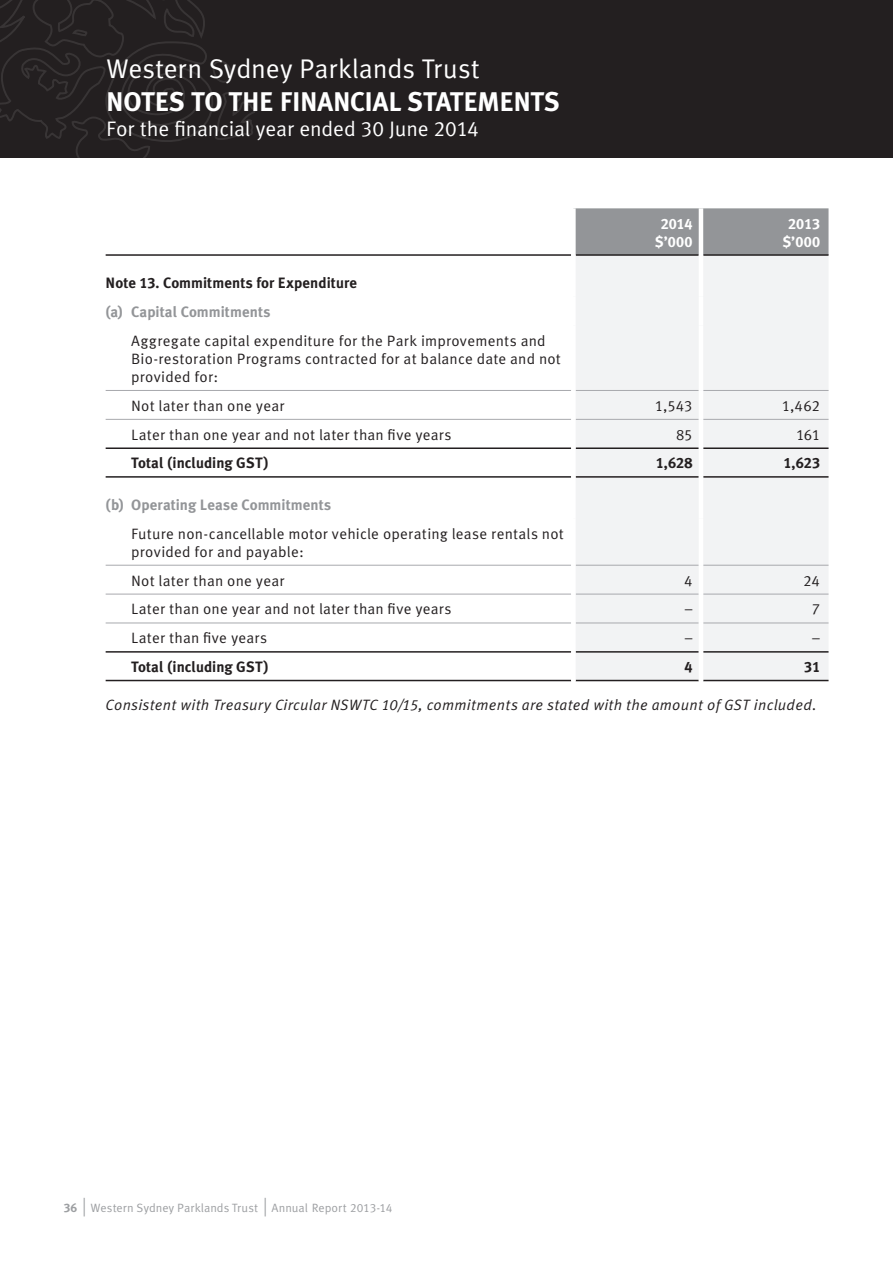
<style>
.page{position:relative;width:893px;height:1263px;background:#fff}
.page>*{position:absolute;margin:0;border:0;box-sizing:border-box;transform-origin:0 0}
.financial_banner_hea{font:700 27px "Meta Korrespondenz";letter-spacing:-.015em;color:#fff}
.financial_banner_hea-2{font:27px "Meta Korrespondenz";letter-spacing:-.01em;color:#fff}
.financial_banner_hea-3{font:21px "Meta Korrespondenz";letter-spacing:-.015em;color:#fff}
.Financials___indent{font:15px/18px "Meta Korrespondenz";letter-spacing:.01em;color:#231f20}
.Financials{font:italic 15px "Meta Korrespondenz";letter-spacing:.015em;color:#231f20}
.Financials_bold_grey{font:700 15px "Meta Korrespondenz";letter-spacing:.005em;color:#939598}
.Financials-2{font:700 15px "Meta Korrespondenz";letter-spacing:.005em;color:#231f20}
.Financials___indent-2{font:700 15px "Meta Korrespondenz";color:#231f20}
.Financials-3{font:15px "Meta Korrespondenz";letter-spacing:-.01em;color:#231f20}
.Financials-4{font:700 15px/18px "Meta Korrespondenz";letter-spacing:.005em;color:#fff;text-align:center}
.t1{font:12px "Meta Korrespondenz";letter-spacing:-.005em;color:#9d9fa2}
.s1{font-weight:700;font-size:12.3px}
.s2{font-weight:700;font-size:24px}
</style>
<div class="page">
<div style="left:0;top:0;width:893px;height:157px;background:#231f20"></div>
<svg style="left:0;top:0;width:256px;height:158px"></svg>
<div style="left:576px;top:208px;width:252px;height:46px;background:#939598"></div>
<div style="left:576px;top:256px;width:252px;height:424px;background:#f2f3f4"></div>
<hr style="left:106px;top:390px;width:465px;height:1px;background:#a8a9ad">
<hr style="left:576px;top:390px;width:123px;height:1px;background:#a8a9ad">
<hr style="left:703px;top:390px;width:125px;height:1px;background:#a8a9ad">
<hr style="left:106px;top:419px;width:465px;height:1px;background:#a8a9ad">
<hr style="left:576px;top:419px;width:123px;height:1px;background:#a8a9ad">
<hr style="left:703px;top:419px;width:125px;height:1px;background:#a8a9ad">
<hr style="left:106px;top:565px;width:465px;height:1px;background:#a8a9ad">
<hr style="left:576px;top:565px;width:123px;height:1px;background:#a8a9ad">
<hr style="left:703px;top:565px;width:125px;height:1px;background:#a8a9ad">
<hr style="left:106px;top:594px;width:465px;height:1px;background:#a8a9ad">
<hr style="left:576px;top:594px;width:123px;height:1px;background:#a8a9ad">
<hr style="left:703px;top:594px;width:125px;height:1px;background:#a8a9ad">
<hr style="left:106px;top:623px;width:465px;height:1px;background:#a8a9ad">
<hr style="left:576px;top:623px;width:123px;height:1px;background:#a8a9ad">
<hr style="left:703px;top:623px;width:125px;height:1px;background:#a8a9ad">
<hr style="left:106px;top:254px;width:465px;height:2px;background:#231f20">
<hr style="left:576px;top:254px;width:123px;height:2px;background:#231f20">
<hr style="left:703px;top:254px;width:125px;height:2px;background:#231f20">
<hr style="left:106px;top:651px;width:465px;height:2px;background:#231f20">
<hr style="left:576px;top:651px;width:123px;height:2px;background:#231f20">
<hr style="left:703px;top:651px;width:125px;height:2px;background:#231f20">
<hr style="left:106px;top:680px;width:465px;height:1px;background:#231f20">
<hr style="left:576px;top:680px;width:123px;height:1px;background:#231f20">
<hr style="left:703px;top:680px;width:125px;height:1px;background:#231f20">
<hr style="left:106px;top:447px;width:465px;height:2px;background:#231f20">
<hr style="left:576px;top:447px;width:123px;height:2px;background:#231f20">
<hr style="left:703px;top:447px;width:125px;height:2px;background:#231f20">
<hr style="left:106px;top:476px;width:465px;height:2px;background:#231f20">
<hr style="left:576px;top:476px;width:123px;height:2px;background:#231f20">
<hr style="left:703px;top:476px;width:125px;height:2px;background:#231f20">
<hr style="left:699px;top:208px;width:4px;height:47px;background:#fff">
<hr style="left:699px;top:255px;width:4px;height:42px;background:#fff">
<hr style="left:699px;top:297px;width:4px;height:29px;background:#fff">
<hr style="left:699px;top:326px;width:4px;height:64px;background:#fff">
<hr style="left:699px;top:390px;width:4px;height:29px;background:#fff">
<hr style="left:699px;top:419px;width:4px;height:29px;background:#fff">
<hr style="left:699px;top:448px;width:4px;height:29px;background:#fff">
<hr style="left:699px;top:477px;width:4px;height:41px;background:#fff">
<hr style="left:699px;top:518px;width:4px;height:47px;background:#fff">
<hr style="left:699px;top:565px;width:4px;height:29px;background:#fff">
<hr style="left:699px;top:594px;width:4px;height:29px;background:#fff">
<hr style="left:699px;top:623px;width:4px;height:29px;background:#fff">
<hr style="left:699px;top:652px;width:4px;height:29px;background:#fff">
<p class="financial_banner_hea-2" style="left:106px;top:53px;width:375px">Western Sydney Parklands Trust</p>
<p class="financial_banner_hea" style="left:106px;top:86px;width:455px">NOTES TO THE FINANCIAL STATEMENTS</p>
<p class="financial_banner_hea-3" style="left:106px;top:117px;width:374px">For the financial year ended 30 June 2014</p>
<p class="Financials-4" style="left:655px;top:214px;width:39px">2014 $’000</p>
<p class="Financials-4" style="left:783px;top:214px;width:39px">2013 $’000</p>
<p class="Financials-2" style="left:106px;top:274px;width:253px">Note 13. Commitments for Expenditure</p>
<p class="Financials_bold_grey" style="left:106px;top:303px;width:166px">(a) Capital Commitments</p>
<p class="Financials___indent" style="left:131px;top:332px;width:431px">Aggregate capital expenditure for the Park improvements and<br>Bio-restoration Programs contracted for at balance date and not provided for:</p>
<p class="Financials___indent" style="left:131px;top:396px;width:155px">Not later than one year</p>
<p class="Financials-3" style="left:655px;top:397px;width:39px">1,543</p>
<p class="Financials-3" style="left:782px;top:397px;width:40px">1,462</p>
<p class="Financials___indent" style="left:131px;top:425px;width:322px">Later than one year and not later than five years</p>
<p class="Financials-3" style="left:676px;top:426px;width:18px">85</p>
<p class="Financials-3" style="left:796px;top:426px;width:26px">161</p>
<p class="Financials___indent-2" style="left:131px;top:454px;width:139px">Total (including GST)</p>
<p class="Financials-2" style="left:656px;top:454px;width:38px">1,628</p>
<p class="Financials-2" style="left:784px;top:454px;width:38px">1,623</p>
<p class="Financials_bold_grey" style="left:106px;top:496px;width:227px">(b) Operating Lease Commitments</p>
<p class="Financials___indent" style="left:131px;top:524px;width:434px">Future non-cancellable motor vehicle operating lease rentals not provided for and payable:</p>
<p class="Financials___indent" style="left:131px;top:571px;width:155px">Not later than one year</p>
<p class="Financials-3" style="left:684px;top:572px;width:10px">4</p>
<p class="Financials-3" style="left:803px;top:572px;width:18px">24</p>
<p class="Financials___indent" style="left:131px;top:600px;width:322px">Later than one year and not later than five years</p>
<p class="Financials-3" style="left:685px;top:601px;width:9px">–</p>
<p class="Financials-3" style="left:812px;top:601px;width:10px">7</p>
<p class="Financials___indent" style="left:131px;top:629px;width:138px">Later than five years</p>
<p class="Financials-3" style="left:685px;top:629px;width:9px">–</p>
<p class="Financials-3" style="left:812px;top:629px;width:9px">–</p>
<p class="Financials___indent-2" style="left:131px;top:658px;width:139px">Total (including GST)</p>
<p class="Financials-2" style="left:684px;top:658px;width:10px">4</p>
<p class="Financials-2" style="left:804px;top:658px;width:17px">31</p>
<p class="Financials" style="left:106px;top:696px;width:712px">Consistent with Treasury Circular NSWTC 10/15, commitments are stated with the amount of GST included.</p>
<p class="t1" style="left:64px;top:1201px;width:330px"><span class="s1">36</span> <span class="s2">|</span> Western Sydney Parklands Trust <span class="s2">|</span> Annual Report 2013-14</p>
</div>
